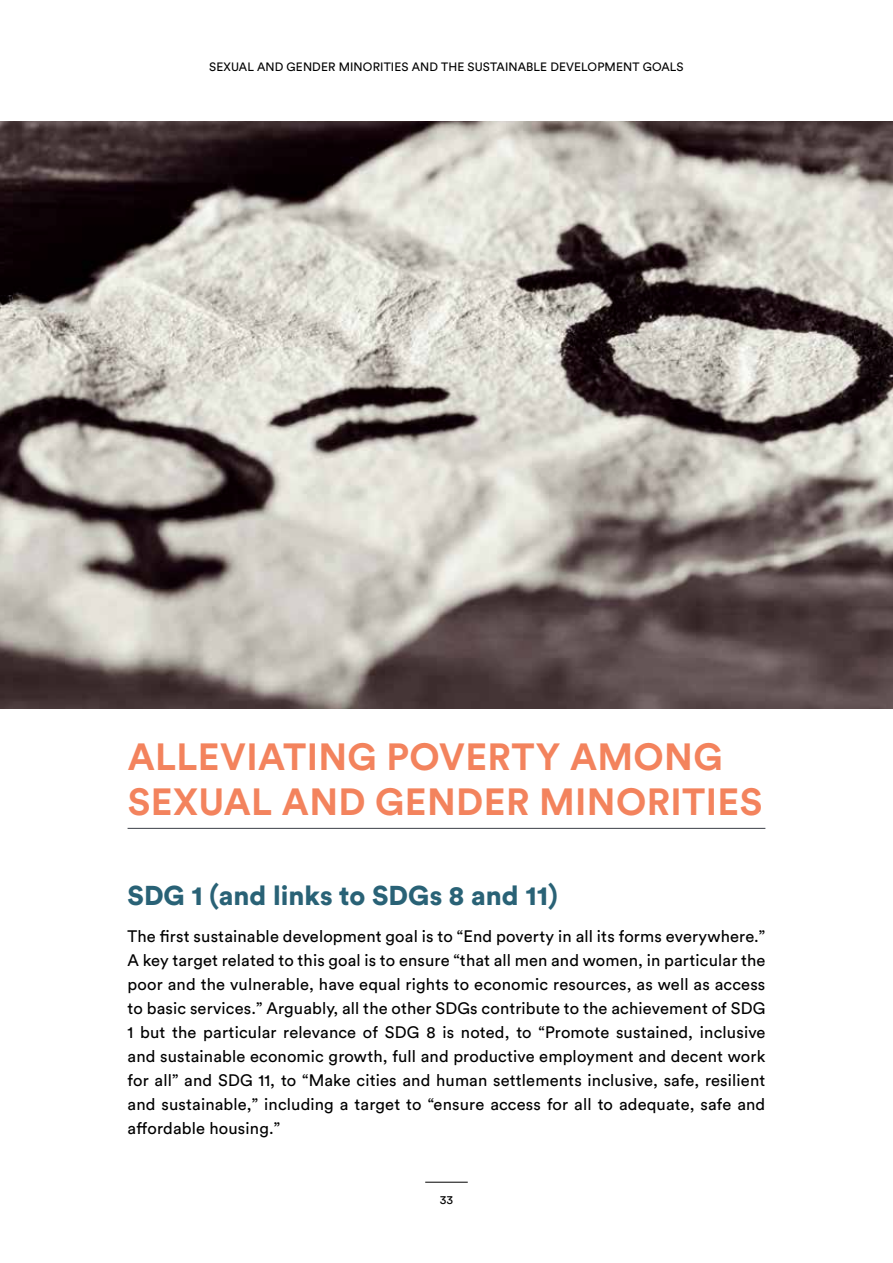
<style>
.page{position:relative;width:893px;height:1263px;background:#fff}
.page>*{position:absolute;margin:0;border:0;box-sizing:border-box;transform-origin:0 0}
.t1{font:700 37.5px/45px "Circular Std";letter-spacing:.01em;color:#f3835d}
.t2{font:900 27px "Circular Std";color:#296276}
.t3{font:16.5px/24px "Circular Std";letter-spacing:.01em;color:#000;text-align:justify}
.t4{font:12px "Circular Std";letter-spacing:.01em;color:#000}
</style>
<div class="page">
<hr style="left:425px;top:1182px;width:43px;height:1px;background:#000">
<hr style="left:128px;top:828px;width:637px;height:1px;background:#393e46">
<img style="left:0;top:121px;width:893px;height:587px">
<p class="t4" style="left:209px;top:60px;width:476px">SEXUAL AND GENDER MINORITIES AND THE SUSTAINABLE DEVELOPMENT GOALS</p>
<h1 class="t1" style="left:128px;top:734px;width:636px">ALLEVIATING POVERTY AMONG<br>SEXUAL AND GENDER MINORITIES</h1>
<h2 class="t2" style="left:128px;top:878px;width:432px">SDG 1 (and links to SDGs 8 and 11)</h2>
<p class="t3" style="left:128px;top:924px;width:639px">The first sustainable development goal is to “End poverty in all its forms everywhere.” A key target related to this goal is to ensure “that all men and women, in particular the poor and the vulnerable, have equal rights to economic resources, as well as access to basic services.” Arguably, all the other SDGs contribute to the achievement of SDG 1 but the particular relevance of SDG 8 is noted, to “Promote sustained, inclusive and sustainable economic growth, full and productive employment and decent work for all” and SDG 11, to “Make cities and human settlements inclusive, safe, resilient and sustainable,” including a target to “ensure access for all to adequate, safe and affordable housing.”</p>
<p class="t4" style="left:440px;top:1192px;width:15px">33</p>
</div>
